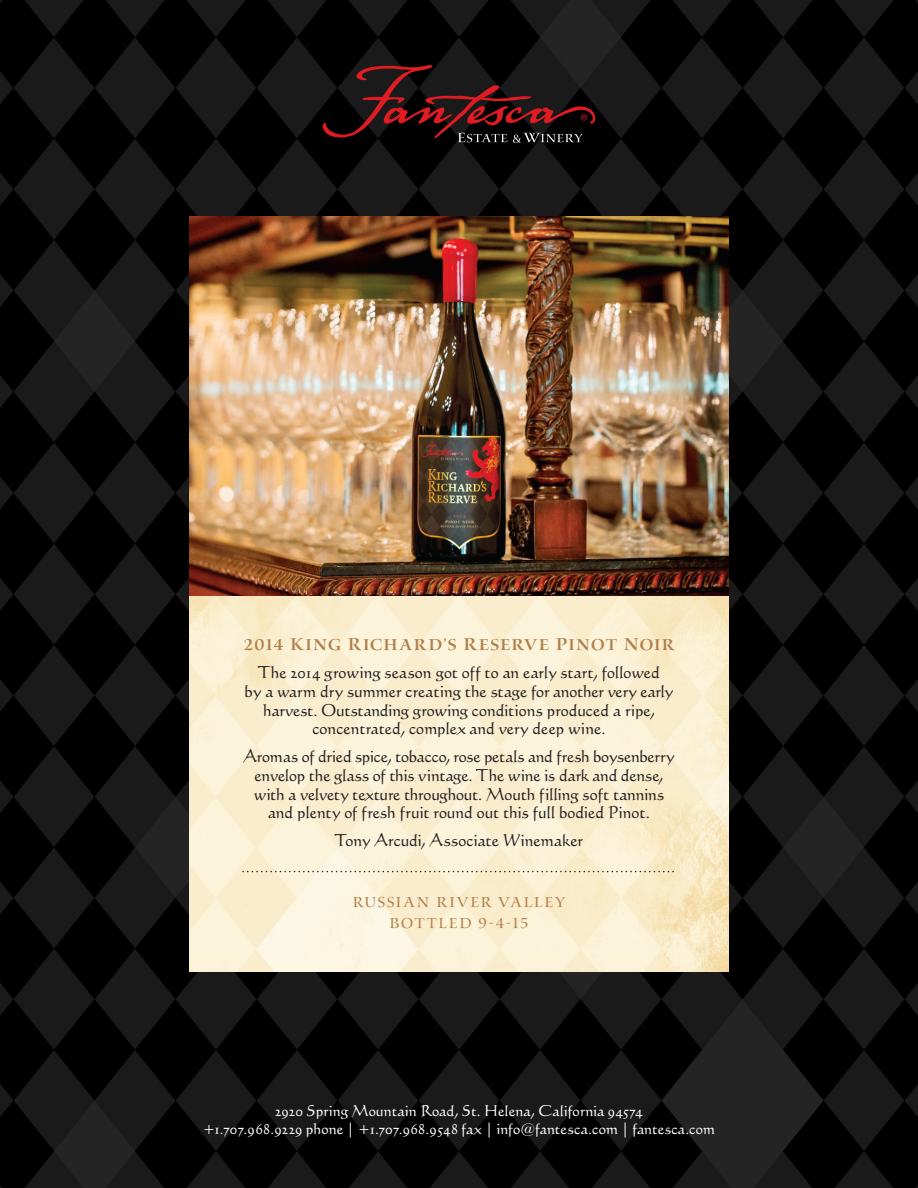
<style>
.page{position:relative;width:918px;height:1188px;background:#fff}
.page>*{position:absolute;margin:0;border:0;box-sizing:border-box;transform-origin:0 0}
.t1{font:18px "Waters Titling MM Tall Caps 510 700";letter-spacing:.065em;color:#b1804c}
.t2{font:16.5px/18.8px "Calligraphic 421 BT Roman B";letter-spacing:-.01em;color:#231f20;text-align:center}
.t3{font:16.5px/21px "Waters Titling MM Tall Caps 370 700";letter-spacing:.105em;color:#b1804c;text-align:center}
.t4{font:15px/18px "Calligraphic 421 BT Roman B";letter-spacing:.005em;color:#fff;text-align:center}
</style>
<div class="page">
<img style="left:0;top:0;width:918px;height:1188px">
<svg style="left:323px;top:65px;width:272px;height:78px;background:#2c1213"></svg>
<img style="left:189px;top:596px;width:540px;height:376px">
<img style="left:189px;top:216px;width:540px;height:380px">
<svg style="left:243px;top:871px;width:432px;height:1px"></svg>
<p class="t1" style="left:244px;top:635px;width:432px">2014 King Richard’s Reserve Pinot Noir</p>
<p class="t2" style="left:245px;top:662px;width:430px">The 2014 growing season got off to an early start, followed<br>by a warm dry summer creating the stage for another very early harvest. Outstanding growing conditions produced a ripe, concentrated, complex and very deep wine.</p>
<p class="t2" style="left:243px;top:746px;width:433px">Aromas of dried spice, tobacco, rose petals and fresh boysenberry envelop the glass of this vintage. The wine is dark and dense, with a velvety texture throughout. Mouth filling soft tannins and plenty of fresh fruit round out this full bodied Pinot.</p>
<p class="t2" style="left:335px;top:830px;width:250px">Tony Arcudi, Associate Winemaker</p>
<p class="t3" style="left:353px;top:891px;width:214px">RUSSIAN RIVER VALLEY<br>BOTTLED 9-4-15</p>
<p class="t4" style="left:203px;top:1101px;width:514px">2920 Spring Mountain Road, St. Helena, California 94574<br>+1.707.968.9229 phone | +1.707.968.9548 fax | info@fantesca.com | fantesca.com</p>
</div>
